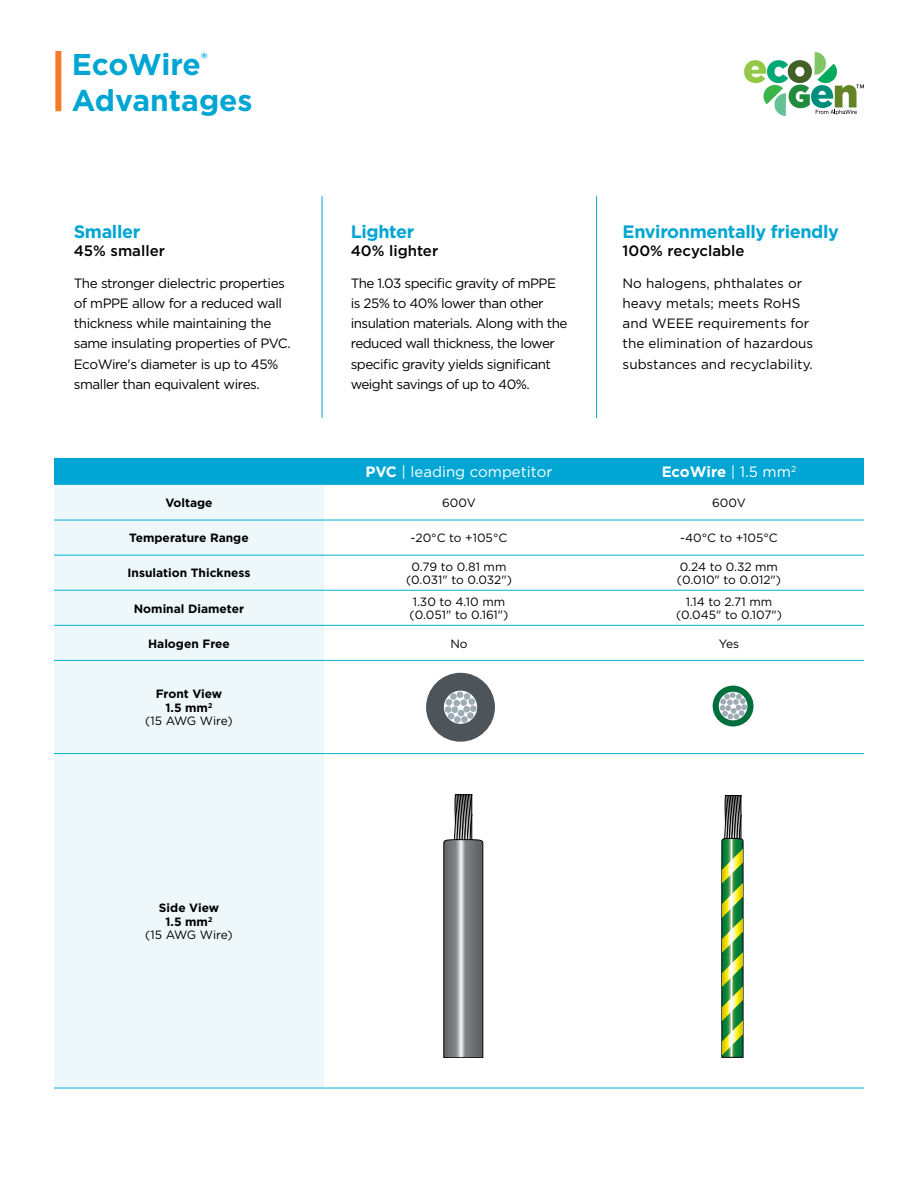
<style>
.page{position:relative;width:918px;height:1188px;background:#fff}
.page>*{position:absolute;margin:0;border:0;box-sizing:border-box;transform-origin:0 0}
.A_gotham_hds{font:700 30px/36px "Gotham";color:#00a6d3}
.Blue_cross{font:700 18px "Gotham";letter-spacing:-.02em;color:#00a6d3}
.Blue_cross-2{font:500 15px "Gotham";color:#000}
.t1{font:15px "Gotham";color:#fff}
.t2{font:700 15px "Gotham";letter-spacing:-.01em;color:#fff}
.Broch_text_white{font:13.5px/20.1px "Gotham";letter-spacing:-.03em;color:#000}
.Broch_text_white-2{font:13.5px/20.1px "Gotham";color:#000}
.t3{font:12px/13.5px "Gotham";color:#000;text-align:center}
.t4{font:700 12px/13.5px "Gotham";color:#000;text-align:center}
.t5{font:12px/13.5px "Gotham";letter-spacing:-.02em;color:#000;text-align:center}
.s1{font-weight:700}
.s2{font-weight:400}
</style>
<div class="page">
<div style="left:54px;top:458px;width:810px;height:27px;background:#00a6d3"></div>
<div style="left:54px;top:485px;width:270px;height:603px;background:#eef8fb"></div>
<hr style="left:54px;top:520px;width:270px;height:1px;background:#00b2da">
<hr style="left:324px;top:520px;width:270px;height:1px;background:#00b2da">
<hr style="left:594px;top:520px;width:270px;height:1px;background:#00b2da">
<hr style="left:54px;top:555px;width:270px;height:1px;background:#00b2da">
<hr style="left:324px;top:555px;width:270px;height:1px;background:#00b2da">
<hr style="left:594px;top:555px;width:270px;height:1px;background:#00b2da">
<hr style="left:54px;top:590px;width:270px;height:1px;background:#00b2da">
<hr style="left:324px;top:590px;width:270px;height:1px;background:#00b2da">
<hr style="left:594px;top:590px;width:270px;height:1px;background:#00b2da">
<hr style="left:54px;top:625px;width:270px;height:1px;background:#00b2da">
<hr style="left:324px;top:625px;width:270px;height:1px;background:#00b2da">
<hr style="left:594px;top:625px;width:270px;height:1px;background:#00b2da">
<hr style="left:54px;top:660px;width:270px;height:1px;background:#00b2da">
<hr style="left:324px;top:660px;width:270px;height:1px;background:#00b2da">
<hr style="left:594px;top:660px;width:270px;height:1px;background:#00b2da">
<hr style="left:54px;top:753px;width:270px;height:1px;background:#00b2da">
<hr style="left:324px;top:753px;width:270px;height:1px;background:#00b2da">
<hr style="left:594px;top:753px;width:270px;height:1px;background:#00b2da">
<hr style="left:54px;top:1088px;width:270px;height:1px;background:#00b2da">
<hr style="left:324px;top:1088px;width:270px;height:1px;background:#00b2da">
<hr style="left:594px;top:1088px;width:270px;height:1px;background:#00b2da">
<div style="left:55px;top:51px;width:6px;height:60px;background:#f47b29"></div>
<svg style="left:744px;top:52px;width:120px;height:64px"></svg>
<svg style="left:426px;top:673px;width:69px;height:69px"></svg>
<svg style="left:443px;top:794px;width:41px;height:264px;background:#87888a"></svg>
<svg style="left:722px;top:796px;width:22px;height:262px;background:#76a255"></svg>
<svg style="left:713px;top:686px;width:41px;height:40px"></svg>
<hr style="left:322px;top:196px;width:1px;height:222px;background:#00a6d3">
<hr style="left:596px;top:196px;width:1px;height:222px;background:#00a6d3">
<p class="A_gotham_hds" style="left:72px;top:46px;width:182px">EcoWire<sup>®<br></sup>Advantages</p>
<p class="Blue_cross" style="left:74px;top:220px;width:68px">Smaller</p>
<p class="Blue_cross-2" style="left:74px;top:241px;width:93px">45% smaller</p>
<p class="Broch_text_white" style="left:74px;top:273px;width:219px">The stronger dielectric properties of mPPE allow for a reduced wall thickness while maintaining the same insulating properties of PVC.<br>EcoWire's diameter is up to 45% smaller than equivalent wires.</p>
<p class="Blue_cross" style="left:351px;top:220px;width:65px">Lighter</p>
<p class="Blue_cross-2" style="left:351px;top:241px;width:89px">40% lighter</p>
<p class="Broch_text_white" style="left:351px;top:273px;width:218px">The 1.03 specific gravity of mPPE is 25% to 40% lower than other insulation materials. Along with the reduced wall thickness, the lower specific gravity yields significant weight savings of up to 40%.</p>
<p class="Blue_cross" style="left:623px;top:220px;width:218px">Environmentally friendly</p>
<p class="Blue_cross-2" style="left:623px;top:241px;width:123px">100% recyclable</p>
<p class="Broch_text_white-2" style="left:623px;top:273px;width:192px">No halogens, phthalates or heavy metals; meets RoHS and WEEE requirements for the elimination of hazardous substances and recyclability.</p>
<p class="t1" style="left:366px;top:463px;width:188px"><span class="s1">PVC</span> | leading competitor</p>
<p class="t2" style="left:662px;top:462px;width:136px">EcoWire <span class="s2">| 1.5 mm</span><sup>2</sup></p>
<p class="t4" style="left:165px;top:496px;width:49px">Voltage</p>
<p class="t3" style="left:442px;top:496px;width:35px">600V</p>
<p class="t3" style="left:712px;top:496px;width:35px">600V</p>
<p class="t4" style="left:129px;top:531px;width:121px">Temperature Range</p>
<p class="t3" style="left:411px;top:531px;width:98px">-20°C to +105°C</p>
<p class="t3" style="left:680px;top:531px;width:99px">-40°C to +105°C</p>
<p class="t4" style="left:128px;top:566px;width:124px">Insulation Thickness</p>
<p class="t3" style="left:406px;top:559px;width:107px">0.79 to 0.81 mm (0.031" to 0.032")</p>
<p class="t3" style="left:677px;top:559px;width:106px;text-align:left">0.24 to 0.32 mm (0.010" to 0.012")</p>
<p class="t4" style="left:134px;top:602px;width:112px">Nominal Diameter</p>
<p class="t3" style="left:410px;top:595px;width:100px;text-align:left">1.30 to 4.10 mm (0.051" to 0.161")</p>
<p class="t3" style="left:676px;top:595px;width:107px">1.14 to 2.71 mm (0.045" to 0.107")</p>
<p class="t4" style="left:148px;top:637px;width:83px">Halogen Free</p>
<p class="t3" style="left:450px;top:636px;width:19px">No</p>
<p class="t3" style="left:719px;top:636px;width:22px">Yes</p>
<p class="t4" style="left:145px;top:687px;width:89px">Front View<br>1.5 mm<sup>2<br></sup><span class="s2">(15 AWG Wire)</span></p>
<p class="t4" style="left:159px;top:901px;width:62px">Side View</p>
<p class="t5" style="left:145px;top:914px;width:89px"><span class="s1">1.5 mm</span><sup>2<br></sup>(15 AWG Wire)</p>
</div>
